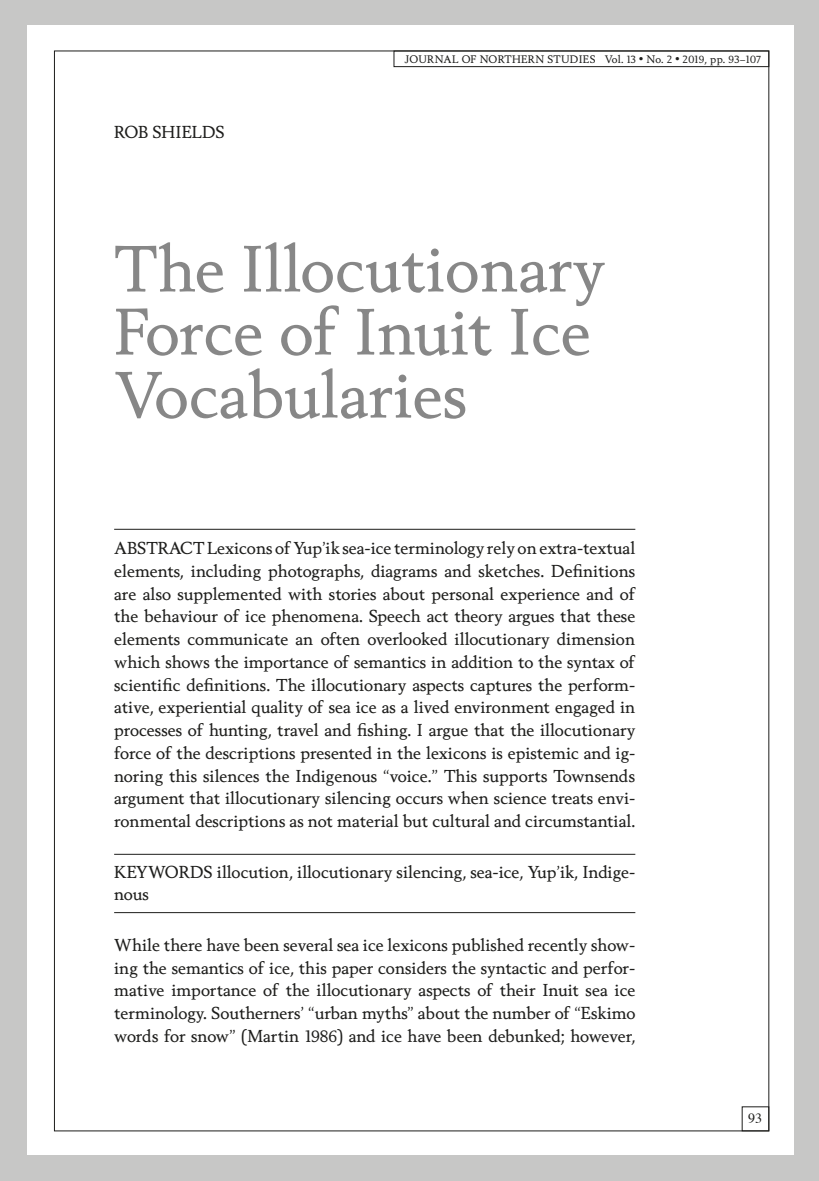
<style>
.page{position:relative;width:819px;height:1181px;background:#fff}
.page>*{position:absolute;margin:0;border:0;box-sizing:border-box;transform-origin:0 0}
.t1{font:63px/63px "Berling Nova Text";color:#878787}
.t2{font:16.62px/22.8px "Berling Nova Text";color:#1d1d1b;text-align:justify}
.t3{font:14px "Times";color:#1d1d1b}
.t4{font:10.5px "Berling Nova Text";letter-spacing:.03em;color:#1d1d1b}
</style>
<div class="page">
<div style="left:794px;top:0;width:25px;height:1181px;background:#c7c7c6"></div>
<div style="left:1px;top:0;width:818px;height:25px;background:#c7c7c6"></div>
<div style="left:1px;top:1155px;width:818px;height:26px;background:#c7c7c6"></div>
<div style="left:0;top:0;width:26px;height:1181px;background:#c7c7c6"></div>
<div style="left:393px;top:51px;width:376px;height:16px;border:1px solid #1d1d1b"></div>
<hr style="left:114px;top:529px;width:521px;height:1px;background:#1d1d1b">
<hr style="left:114px;top:854px;width:521px;height:1px;background:#1d1d1b">
<hr style="left:114px;top:912px;width:521px;height:1px;background:#1d1d1b">
<p class="t2" style="left:114px;top:120px;width:112px">ROB SHIELDS</p>
<p class="t4" style="left:404px;top:53px;width:358px">JOURNAL OF NORTHERN STUDIES Vol. 13 <sup>•</sup> No. 2 <sup>•</sup> 2019, pp. 93–107</p>
<h1 class="t1" style="left:114px;top:236px;width:492px">The Illocutionary<br>Force of Inuit Ice<br>Vocabularies</h1>
<p class="t2" style="left:114px;top:536px;width:522px">ABSTRACT Lexicons of Yup’ik sea-ice terminology rely on extra-textual elements, including photographs, diagrams and sketches. Definitions are also supplemented with stories about personal experience and of the behaviour of ice phenomena. Speech act theory argues that these elements communicate an often overlooked illocutionary dimension which shows the importance of semantics in addition to the syntax of scientific definitions. The illocutionary aspects captures the perform&shy;ative, experiential quality of sea ice as a lived environment engaged in processes of hunting, travel and fishing. I argue that the illocutionary force of the descriptions presented in the lexicons is epistemic and ig&shy;noring this silences the Indigenous “voice.” This supports Townsends argument that illocutionary silencing occurs when science treats envi&shy;ronmental descriptions as not material but cultural and circumstantial.</p>
<p class="t2" style="left:114px;top:860px;width:522px">KEYWORDS illocution, illocutionary silencing, sea-ice, Yup’ik, Indige&shy;nous</p>
<p class="t2" style="left:114px;top:933px;width:522px">While there have been several sea ice lexicons published recently show&shy;ing the semantics of ice, this paper considers the syntactic and perfor&shy;mative importance of the illocutionary aspects of their Inuit sea ice terminology. Southerners’ “urban myths” about the number of “Eskimo words for snow” (Martin 1986) and ice have been debunked; however,</p>
<p class="t3" style="left:748px;top:1105px;width:15px">93</p>
</div>
